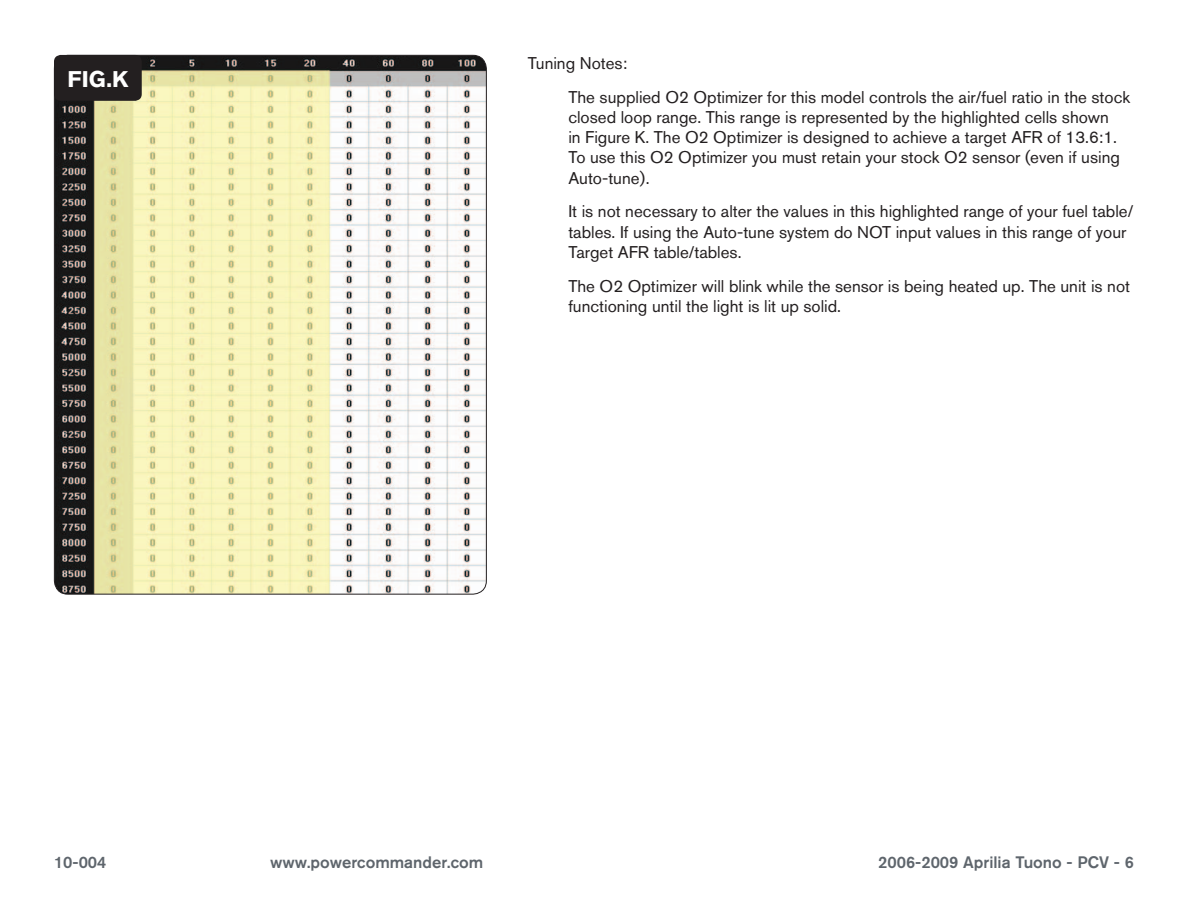
<style>
.page{position:relative;width:1188px;height:918px;background:#fff}
.page>*{position:absolute;margin:0;border:0;box-sizing:border-box;transform-origin:0 0}
.t1{font:700 22.5px "Akzidenz Grotesk BQ";color:#fff}
.Bodycopy{font:16.8px/20.2px "Akzidenz Grotesk BQ";color:#231f20}
.t2{font:500 16.5px "Akzidenz Grotesk BQ";color:#5e656c}
</style>
<div class="page">
<img style="left:54px;top:55px;width:431px;height:538px">
<div style="left:54px;top:55px;width:88px;height:46px;background:#231f20;border-radius:7px"></div>
<p class="t1" style="left:68px;top:66px;width:62px">FIG.K</p>
<p class="Bodycopy" style="left:528px;top:53px;width:101px">Tuning Notes:</p>
<p class="Bodycopy" style="left:568px;top:87px;width:563px">The supplied O2 Optimizer for this model controls the air/fuel ratio in the stock closed loop range. This range is represented by the highlighted cells shown<br>in Figure K. The O2 Optimizer is designed to achieve a target AFR of 13.6:1.<br>To use this O2 Optimizer you must retain your stock O2 sensor (even if using Auto-tune).</p>
<p class="Bodycopy" style="left:568px;top:201px;width:567px">It is not necessary to alter the values in this highlighted range of your fuel table/ tables. If using the Auto-tune system do NOT input values in this range of your<br>Target AFR table/tables.</p>
<p class="Bodycopy" style="left:568px;top:276px;width:563px">The O2 Optimizer will blink while the sensor is being heated up. The unit is not functioning until the light is lit up solid.</p>
<p class="t2" style="left:54px;top:852px;width:54px">10-004</p>
<p class="t2" style="left:270px;top:852px;width:215px">www.powercommander.com</p>
<p class="t2" style="left:878px;top:852px;width:257px">2006-2009 Aprilia Tuono - PCV - 6</p>
</div>
